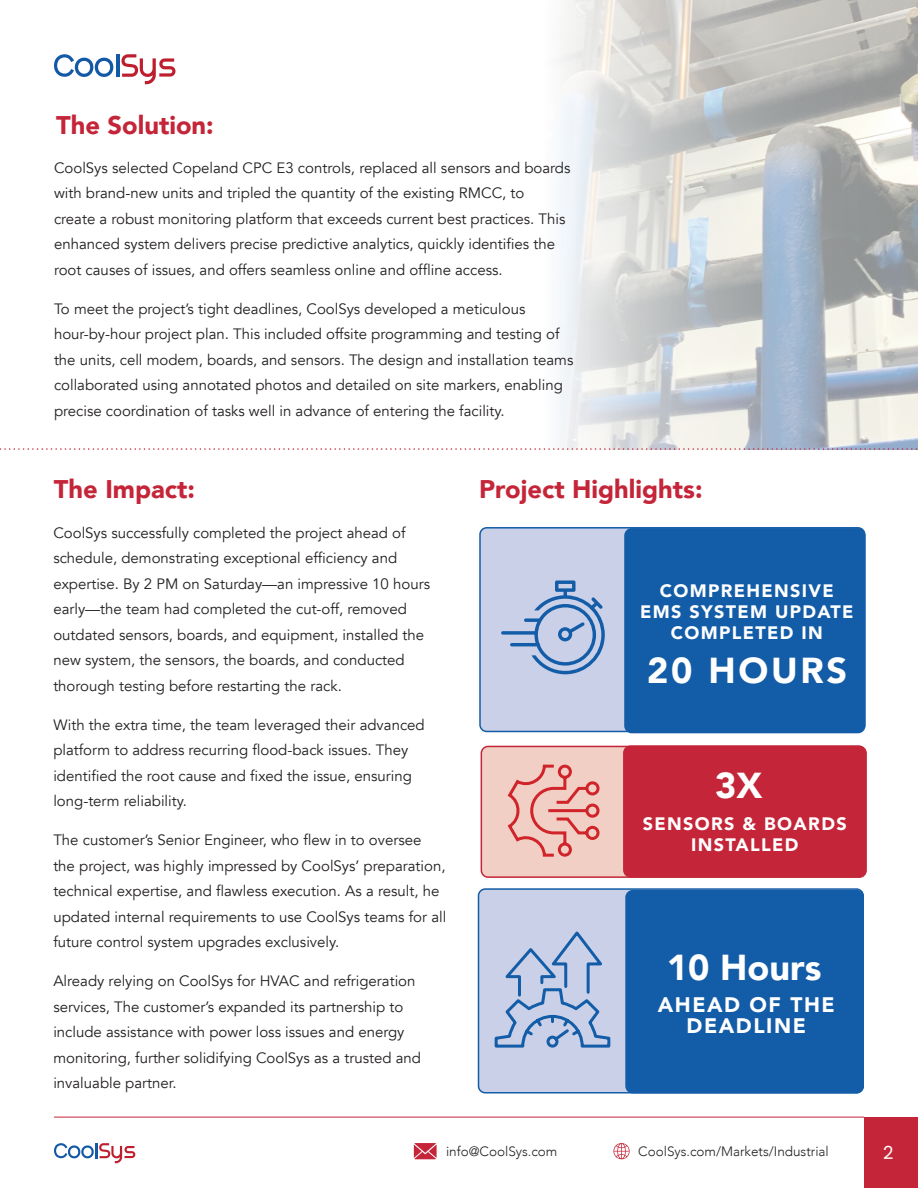
<style>
.page{position:relative;width:918px;height:1188px;background:#fff}
.page>*{position:absolute;margin:0;border:0;box-sizing:border-box;transform-origin:0 0}
.t1{font:900 36px "Avenir";color:#fff}
.t2{font:900 25.5px "Avenir";color:#c42538}
.t3{font:900 21px/21px "Avenir";letter-spacing:.075em;color:#fff;text-align:center}
.t4{font:900 18px/21px "Avenir";letter-spacing:.075em;color:#fff;text-align:center}
.t5{font:18px "Poppins";color:#fff}
.t6{font:15px/25.5px "Avenir";color:#231f20}
.t7{font:300 13.5px "Avenir";color:#231f20}
</style>
<div class="page">
<img style="left:560px;top:0;width:358px;height:448px">
<svg style="left:54px;top:1143px;width:81px;height:20px"></svg>
<svg style="left:0;top:448px;width:918px;height:2px"></svg>
<div style="left:481px;top:746px;width:385px;height:131px;background:#f1cfc4;border-radius:7px"></div>
<div style="left:481px;top:746px;width:386px;height:132px;border:2px solid #c42538;border-radius:7px"></div>
<div style="left:480px;top:528px;width:385px;height:203px;background:#c9d0e7;border-radius:7px"></div>
<div style="left:479px;top:527px;width:387px;height:205px;border:2px solid #135ca7;border-radius:7px"></div>
<div style="left:625px;top:529px;width:240px;height:204px;background:#135ca7;border-radius:7px"></div>
<div style="left:624px;top:528px;width:242px;height:205px;border:2px solid #135ca7;border-radius:7px"></div>
<div style="left:624px;top:746px;width:241px;height:131px;background:#c42538;border-radius:7px"></div>
<div style="left:623px;top:745px;width:243px;height:133px;border:2px solid #c42538;border-radius:7px"></div>
<div style="left:478px;top:889px;width:385px;height:204px;background:#c9d0e7;border-radius:7px"></div>
<div style="left:478px;top:888px;width:386px;height:206px;border:2px solid #135ca7;border-radius:7px"></div>
<div style="left:626px;top:891px;width:237px;height:202px;background:#135ca7;border-radius:7px"></div>
<div style="left:625px;top:890px;width:239px;height:204px;border:2px solid #135ca7;border-radius:7px"></div>
<svg style="left:507px;top:764px;width:93px;height:93px"></svg>
<svg style="left:494px;top:931px;width:117px;height:117px"></svg>
<svg style="left:501px;top:580px;width:104px;height:94px"></svg>
<div style="left:864px;top:1117px;width:54px;height:71px;background:#c42538"></div>
<svg style="left:414px;top:1143px;width:23px;height:16px"></svg>
<svg style="left:613px;top:1143px;width:17px;height:16px"></svg>
<hr style="left:54px;top:1117px;width:810px;height:1px;background:#c42538">
<hr style="left:116px;top:54px;width:3px;height:23px;background:#1359a5">
<svg style="left:54px;top:54px;width:59px;height:23px"></svg>
<svg style="left:121px;top:54px;width:55px;height:30px"></svg>
<h2 class="t2" style="left:56px;top:103px;width:159px">The Solution:</h2>
<p class="t6" style="left:54px;top:155px;width:518px">CoolSys selected Copeland CPC E3 controls, replaced all sensors and boards with brand-new units and tripled the quantity of the existing RMCC, to<br>create a robust monitoring platform that exceeds current best practices. This enhanced system delivers precise predictive analytics, quickly identifies the root causes of issues, and offers seamless online and offline access.</p>
<p class="t6" style="left:54px;top:296px;width:521px">To meet the project’s tight deadlines, CoolSys developed a meticulous hour-by-hour project plan. This included offsite programming and testing of the units, cell modem, boards, and sensors. The design and installation teams collaborated using annotated photos and detailed on site markers, enabling precise coordination of tasks well in advance of entering the facility.</p>
<h2 class="t2" style="left:54px;top:467px;width:143px">The Impact:</h2>
<h2 class="t2" style="left:479px;top:467px;width:225px">Project Highlights:</h2>
<p class="t6" style="left:53px;top:520px;width:378px">CoolSys successfully completed the project ahead of schedule, demonstrating exceptional efficiency and expertise. By 2 PM on Saturday—an impressive 10 hours early—the team had completed the cut-off, removed outdated sensors, boards, and equipment, installed the new system, the sensors, the boards, and conducted thorough testing before restarting the rack.</p>
<p class="t6" style="left:53px;top:712px;width:373px">With the extra time, the team leveraged their advanced platform to address recurring flood-back issues. They identified the root cause and fixed the issue, ensuring long-term reliability.</p>
<p class="t6" style="left:53px;top:827px;width:394px">The customer’s Senior Engineer, who flew in to oversee the project, was highly impressed by CoolSys’ preparation, technical expertise, and flawless execution. As a result, he updated internal requirements to use CoolSys teams for all future control system upgrades exclusively.</p>
<p class="t6" style="left:53px;top:968px;width:369px">Already relying on CoolSys for HVAC and refrigeration services, The customer’s expanded its partnership to include assistance with power loss issues and energy monitoring, further solidifying CoolSys as a trusted and invaluable partner.</p>
<p class="t4" style="left:640px;top:579px;width:215px">COMPREHENSIVE<br>EMS SYSTEM UPDATE<br>COMPLETED IN</p>
<h1 class="t1" style="left:647px;top:640px;width:202px">20 HOURS</h1>
<h1 class="t1" style="left:715px;top:755px;width:49px">3X</h1>
<p class="t4" style="left:643px;top:812px;width:205px">SENSORS &amp; BOARDS<br>INSTALLED</p>
<h1 class="t1" style="left:667px;top:937px;width:156px">10 Hours</h1>
<h3 class="t3" style="left:658px;top:993px;width:179px">AHEAD OF THE<br>DEADLINE</h3>
<p class="t7" style="left:446px;top:1143px;width:113px">info@CoolSys.com</p>
<p class="t7" style="left:638px;top:1143px;width:192px">CoolSys.com/Markets/Industrial</p>
<p class="t5" style="left:883px;top:1142px;width:12px">2</p>
</div>
